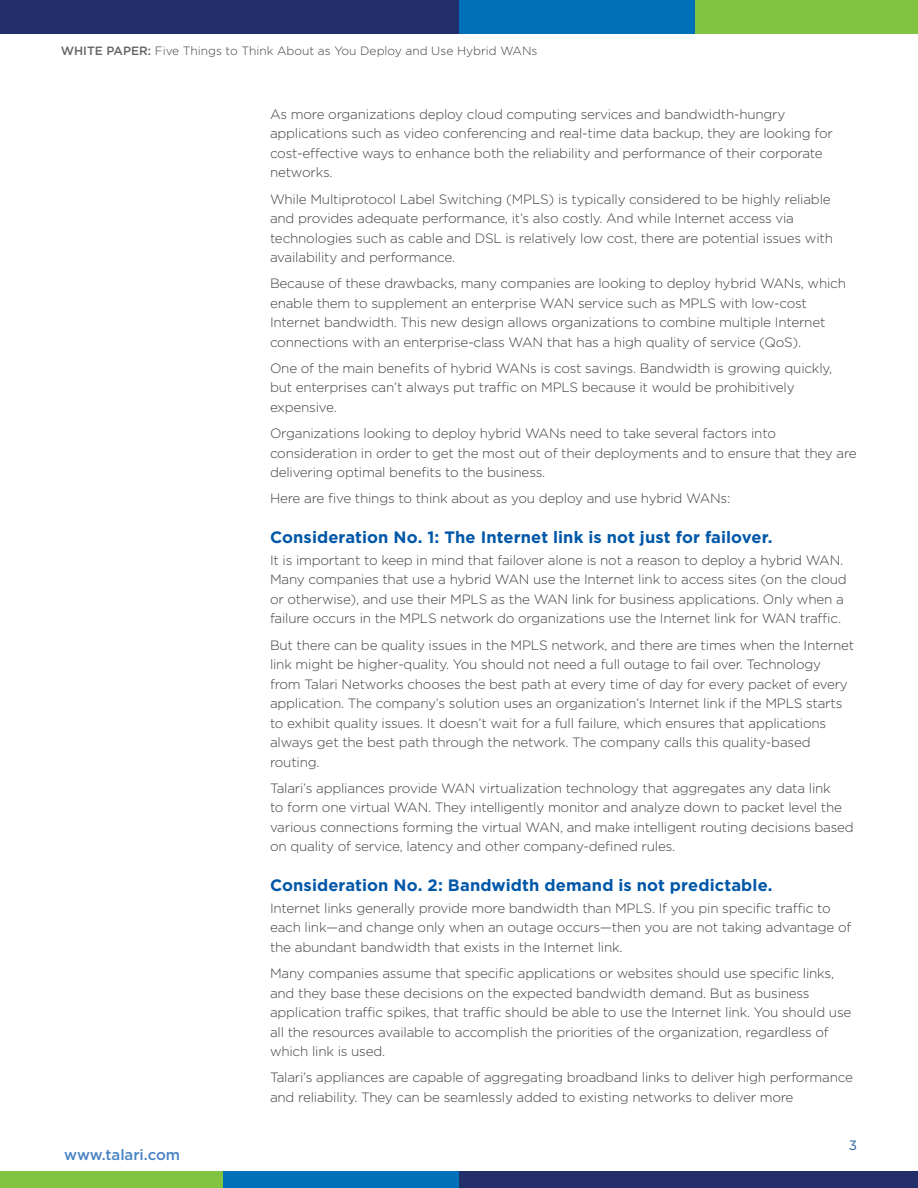
<style>
.page{position:relative;width:918px;height:1188px;background:#fff}
.page>*{position:absolute;margin:0;border:0;box-sizing:border-box;transform-origin:0 0}
.t1{font:700 16.5px "Gotham";letter-spacing:.005em;color:#0057a8}
.t2{font:500 15px "Gotham";color:#4983c4}
.t3{font:300 13.5px/19.5px "Gotham";letter-spacing:-.015em;color:#414042}
.t4{font:13.5px "Gotham";color:#215e9e}
.t5{font:300 12px "Gotham";color:#414042}
.s1{font-weight:500;color:#646365}
</style>
<div class="page">
<div style="left:223px;top:1171px;width:236px;height:17px;background:#0070b9"></div>
<div style="left:0;top:1171px;width:223px;height:17px;background:#82c341"></div>
<div style="left:459px;top:1171px;width:459px;height:17px;background:#232f6b"></div>
<div style="left:459px;top:0;width:236px;height:34px;background:#0070b9"></div>
<div style="left:695px;top:0;width:223px;height:34px;background:#82c341"></div>
<div style="left:0;top:0;width:459px;height:34px;background:#232f6b"></div>
<p class="t5" style="left:61px;top:44px;width:478px"><span class="s1">WHITE PAPER:</span> Five Things to Think About as You Deploy and Use Hybrid WANs</p>
<p class="t2" style="left:64px;top:1144px;width:117px">www.talari.com</p>
<p class="t3" style="left:270px;top:104px;width:564px">As more organizations deploy cloud computing services and bandwidth-hungry applications such as video conferencing and real-time data backup, they are looking for cost-effective ways to enhance both the reliability and performance of their corporate networks.</p>
<p class="t3" style="left:270px;top:189px;width:565px">While Multiprotocol Label Switching (MPLS) is typically considered to be highly reliable and provides adequate performance, it’s also costly. And while Internet access via technologies such as cable and DSL is relatively low cost, there are potential issues with availability and performance.</p>
<p class="t3" style="left:270px;top:273px;width:578px">Because of these drawbacks, many companies are looking to deploy hybrid WANs, which enable them to supplement an enterprise WAN service such as MPLS with low-cost Internet bandwidth. This new design allows organizations to combine multiple Internet connections with an enterprise-class WAN that has a high quality of service (QoS).</p>
<p class="t3" style="left:270px;top:358px;width:564px">One of the main benefits of hybrid WANs is cost savings. Bandwidth is growing quickly, but enterprises can’t always put traffic on MPLS because it would be prohibitively expensive.</p>
<p class="t3" style="left:270px;top:423px;width:588px">Organizations looking to deploy hybrid WANs need to take several factors into consideration in order to get the most out of their deployments and to ensure that they are delivering optimal benefits to the business.</p>
<p class="t3" style="left:270px;top:489px;width:462px">Here are five things to think about as you deploy and use hybrid WANs:</p>
<p class="t1" style="left:270px;top:527px;width:504px">Consideration No. 1: The Internet link is not just for failover.</p>
<p class="t3" style="left:270px;top:550px;width:578px">It is important to keep in mind that failover alone is not a reason to deploy a hybrid WAN.<br>Many companies that use a hybrid WAN use the Internet link to access sites (on the cloud or otherwise), and use their MPLS as the WAN link for business applications. Only when a failure occurs in the MPLS network do organizations use the Internet link for WAN traffic.</p>
<p class="t3" style="left:270px;top:635px;width:586px">But there can be quality issues in the MPLS network, and there are times when the Internet link might be higher-quality. You should not need a full outage to fail over. Technology from Talari Networks chooses the best path at every time of day for every packet of every application. The company’s solution uses an organization’s Internet link if the MPLS starts to exhibit quality issues. It doesn’t wait for a full failure, which ensures that applications always get the best path through the network. The company calls this quality-based routing.</p>
<p class="t3" style="left:270px;top:778px;width:585px">Talari’s appliances provide WAN virtualization technology that aggregates any data link<br>to form one virtual WAN. They intelligently monitor and analyze down to packet level the various connections forming the virtual WAN, and make intelligent routing decisions based on quality of service, latency and other company-defined rules.</p>
<p class="t1" style="left:270px;top:874px;width:504px">Consideration No. 2: Bandwidth demand is not predictable.</p>
<p class="t3" style="left:270px;top:898px;width:583px">Internet links generally provide more bandwidth than MPLS. If you pin specific traffic to each link—and change only when an outage occurs—then you are not taking advantage of the abundant bandwidth that exists in the Internet link.</p>
<p class="t3" style="left:270px;top:963px;width:583px">Many companies assume that specific applications or websites should use specific links, and they base these decisions on the expected bandwidth demand. But as business application traffic spikes, that traffic should be able to use the Internet link. You should use all the resources available to accomplish the priorities of the organization, regardless of which link is used.</p>
<p class="t3" style="left:270px;top:1067px;width:584px">Talari’s appliances are capable of aggregating broadband links to deliver high performance and reliability. They can be seamlessly added to existing networks to deliver more</p>
<p class="t4" style="left:849px;top:1136px;width:10px">3</p>
</div>
